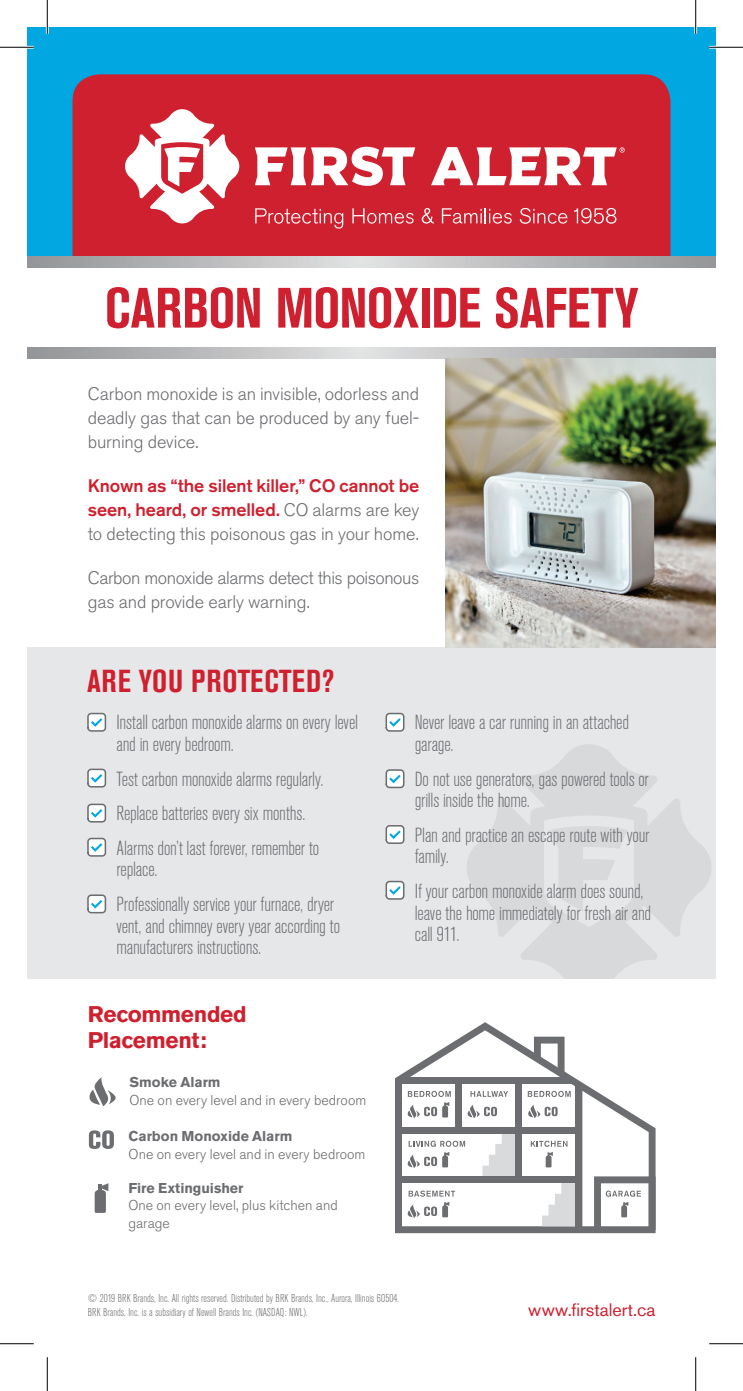
<style>
.page{position:relative;width:743px;height:1391px;background:#fff}
.page>*{position:absolute;margin:0;border:0;box-sizing:border-box;transform-origin:0 0}
.t1{font:700 condensed 56.25px "Akzidenz Grotesk BE";color:#cf202f}
.t2{font:700 condensed 31.5px "Akzidenz Grotesk BE";letter-spacing:.02em;color:#cf202f}
.t3{font:700 22.5px/26.1px "Akzidenz Grotesk BE";letter-spacing:-.015em;color:#cf202f}
.t4{font:300 condensed 20.25px/21.6px "Akzidenz Grotesk BE";letter-spacing:-.005em;color:#6c6d70}
.t5{font:300 18px/23.8px "Akzidenz Grotesk BE";letter-spacing:-.01em;color:#6c6d70;text-align:justify}
.t6{font:500 18px/23.8px "Akzidenz Grotesk BE";letter-spacing:-.005em;color:#cf202f;text-align:justify}
.t7{font:18px "Akzidenz Grotesk BE";color:#cf202f}
.t8{font:300 14.17px/18px "Akzidenz Grotesk BE";color:#6c6d70}
.t9{font:700 14.17px "Akzidenz Grotesk BE";color:#6c6d70}
.t10{font:300 condensed 11.25px/13.5px "Akzidenz Grotesk BE";color:#6c6d70}
.s1{font-weight:300;color:#6c6d70}
</style>
<div class="page">
<div style="left:27px;top:647px;width:689px;height:332px;background:#e6e7e9"></div>
<svg style="left:467px;top:744px;width:244px;height:235px;fill:#d8d9db"></svg>
<svg style="left:550px;top:826px;width:77px;height:85px"></svg>
<div style="left:27px;top:27px;width:689px;height:331px;background:#00a7e1"></div>
<div style="left:72px;top:74px;width:598px;height:269px;background:#cf202f;border-radius:27px"></div>
<svg style="left:27px;top:256px;width:689px;height:102px"></svg>
<div style="left:27px;top:268px;width:689px;height:78px;background:#fff"></div>
<img style="left:445px;top:358px;width:271px;height:289px">
<svg style="left:395px;top:1022px;width:260px;height:211px"></svg>
<svg style="left:542px;top:1183px;width:33px;height:43px"></svg>
<svg style="left:482px;top:1133px;width:33px;height:43px"></svg>
<div style="left:395px;top:1080px;width:7px;height:149px;background:#6c6d70"></div>
<div style="left:575px;top:1084px;width:7px;height:145px;background:#6c6d70"></div>
<svg style="left:470px;top:1091px;width:38px;height:5px"></svg>
<svg style="left:527px;top:1090px;width:43px;height:7px"></svg>
<svg style="left:407px;top:1140px;width:58px;height:28px"></svg>
<svg style="left:530px;top:1140px;width:37px;height:27px"></svg>
<svg style="left:467px;top:1104px;width:30px;height:14px"></svg>
<svg style="left:528px;top:1104px;width:29px;height:14px"></svg>
<div style="left:398px;top:1176px;width:181px;height:7px;background:#6c6d70"></div>
<div style="left:398px;top:1126px;width:181px;height:7px;background:#6c6d70"></div>
<div style="left:515px;top:1080px;width:7px;height:99px;background:#6c6d70"></div>
<div style="left:455px;top:1080px;width:7px;height:50px;background:#6c6d70"></div>
<svg style="left:594px;top:1176px;width:61px;height:53px"></svg>
<div style="left:398px;top:1076px;width:173px;height:7px;background:#6c6d70"></div>
<svg style="left:407px;top:1190px;width:48px;height:28px"></svg>
<svg style="left:407px;top:1090px;width:44px;height:28px"></svg>
<svg style="left:89px;top:1077px;width:27px;height:29px"></svg>
<svg style="left:89px;top:1130px;width:25px;height:19px"></svg>
<svg style="left:95px;top:1183px;width:13px;height:29px"></svg>
<div style="left:385px;top:713px;width:19px;height:18px;background:#fff;border:2px solid #6c6d70;border-radius:3px"></div>
<svg style="left:389px;top:718px;width:11px;height:9px"></svg>
<div style="left:385px;top:769px;width:19px;height:19px;background:#fff;border:2px solid #6c6d70;border-radius:3px"></div>
<svg style="left:389px;top:774px;width:11px;height:9px"></svg>
<div style="left:385px;top:825px;width:19px;height:19px;background:#fff;border:2px solid #6c6d70;border-radius:3px"></div>
<svg style="left:389px;top:830px;width:11px;height:9px"></svg>
<div style="left:385px;top:880px;width:19px;height:19px;background:#fff;border:2px solid #6c6d70;border-radius:3px"></div>
<svg style="left:389px;top:886px;width:11px;height:9px"></svg>
<div style="left:87px;top:713px;width:19px;height:18px;background:#fff;border:2px solid #6c6d70;border-radius:3px"></div>
<svg style="left:91px;top:718px;width:11px;height:9px"></svg>
<div style="left:87px;top:768px;width:19px;height:19px;background:#fff;border:2px solid #6c6d70;border-radius:3px"></div>
<svg style="left:91px;top:774px;width:11px;height:8px"></svg>
<div style="left:87px;top:803px;width:19px;height:19px;background:#fff;border:2px solid #6c6d70;border-radius:3px"></div>
<svg style="left:91px;top:809px;width:11px;height:8px"></svg>
<div style="left:87px;top:837px;width:19px;height:19px;background:#fff;border:2px solid #6c6d70;border-radius:3px"></div>
<svg style="left:91px;top:843px;width:11px;height:8px"></svg>
<div style="left:87px;top:894px;width:19px;height:19px;background:#fff;border:2px solid #6c6d70;border-radius:3px"></div>
<svg style="left:91px;top:900px;width:11px;height:8px"></svg>
<svg style="left:255px;top:208px;width:88px;height:21px"></svg>
<svg style="left:352px;top:208px;width:61px;height:16px"></svg>
<svg style="left:421px;top:208px;width:13px;height:16px"></svg>
<svg style="left:442px;top:208px;width:69px;height:16px"></svg>
<svg style="left:519px;top:208px;width:48px;height:16px"></svg>
<svg style="left:574px;top:208px;width:42px;height:16px"></svg>
<svg style="left:255px;top:147px;width:160px;height:39px"></svg>
<svg style="left:125px;top:109px;width:114px;height:114px"></svg>
<svg style="left:431px;top:147px;width:193px;height:38px"></svg>
<hr style="left:0;top:46px;width:34px;height:3px;background:#fff">
<hr style="left:709px;top:46px;width:33px;height:3px;background:#fff">
<hr style="left:46px;top:0;width:3px;height:34px;background:#fff">
<hr style="left:694px;top:0;width:3px;height:34px;background:#fff">
<hr style="left:0;top:47px;width:34px;height:1px;background:#000">
<hr style="left:709px;top:47px;width:33px;height:1px;background:#000">
<hr style="left:0;top:1343px;width:34px;height:1px;background:#000">
<hr style="left:709px;top:1343px;width:33px;height:1px;background:#000">
<hr style="left:47px;top:0;width:1px;height:34px;background:#000">
<hr style="left:47px;top:1357px;width:1px;height:33px;background:#000">
<hr style="left:695px;top:0;width:1px;height:34px;background:#000">
<hr style="left:695px;top:1357px;width:1px;height:33px;background:#000">
<h1 class="t1" style="left:105px;top:276px;width:535px">CARBON MONOXIDE SAFETY</h1>
<p class="t5" style="left:88px;top:382px;width:333px">Carbon monoxide is an invisible, odorless and deadly gas that can be produced by any fuel&shy;burning device.</p>
<p class="t6" style="left:88px;top:473px;width:333px">Known as “the silent killer,” CO cannot be seen, heard, or smelled. <span class="s1">CO alarms are key to detecting this poisonous gas in your home.</span></p>
<p class="t5" style="left:88px;top:566px;width:333px">Carbon monoxide alarms detect this poisonous gas and provide early warning.</p>
<h2 class="t2" style="left:87px;top:663px;width:248px">ARE YOU PROTECTED?</h2>
<p class="t4" style="left:116px;top:712px;width:243px">Install carbon monoxide alarms on every level and in every bedroom.</p>
<p class="t4" style="left:116px;top:762px;width:208px;line-height:34.6px">Test carbon monoxide alarms regularly.<br>Replace batteries every six months.<br>Alarms don’t last forever, remember to</p>
<p class="t4" style="left:116px;top:852px;width:219px;line-height:34.6px">replace.<br>Professionally service your furnace, dryer</p>
<p class="t4" style="left:116px;top:915px;width:225px">vent, and chimney every year according to manufacturers instructions.</p>
<p class="t3" style="left:88px;top:1001px;width:160px">Recommended<br>Placement:</p>
<p class="t9" style="left:129px;top:1074px;width:93px">Smoke Alarm</p>
<p class="t8" style="left:129px;top:1091px;width:238px">One on every level and in every bedroom</p>
<p class="t9" style="left:129px;top:1127px;width:165px">Carbon Monoxide Alarm</p>
<p class="t8" style="left:129px;top:1145px;width:238px">One on every level and in every bedroom</p>
<p class="t9" style="left:128px;top:1179px;width:117px">Fire Extinguisher</p>
<p class="t8" style="left:128px;top:1196px;width:211px">One on every level, plus kitchen and garage</p>
<p class="t4" style="left:414px;top:712px;width:216px">Never leave a car running in an attached garage.</p>
<p class="t4" style="left:414px;top:768px;width:235px">Do not use generators, gas powered tools or grills inside the home.</p>
<p class="t4" style="left:414px;top:824px;width:236px">Plan and practice an escape route with your family.</p>
<p class="t4" style="left:414px;top:881px;width:238px">If your carbon monoxide alarm does sound, leave the home immediately for fresh air and call 911.</p>
<p class="t10" style="left:88px;top:1291px;width:313px">© 2019 BRK Brands, Inc. All rights reserved. Distributed by BRK Brands, Inc., Aurora, Illinois 60504.<br>BRK Brands, Inc. is a subsidiary of Newell Brands Inc. (NASDAQ: NWL).</p>
<p class="t7" style="left:528px;top:1298px;width:129px">www.firstalert.ca</p>
</div>
